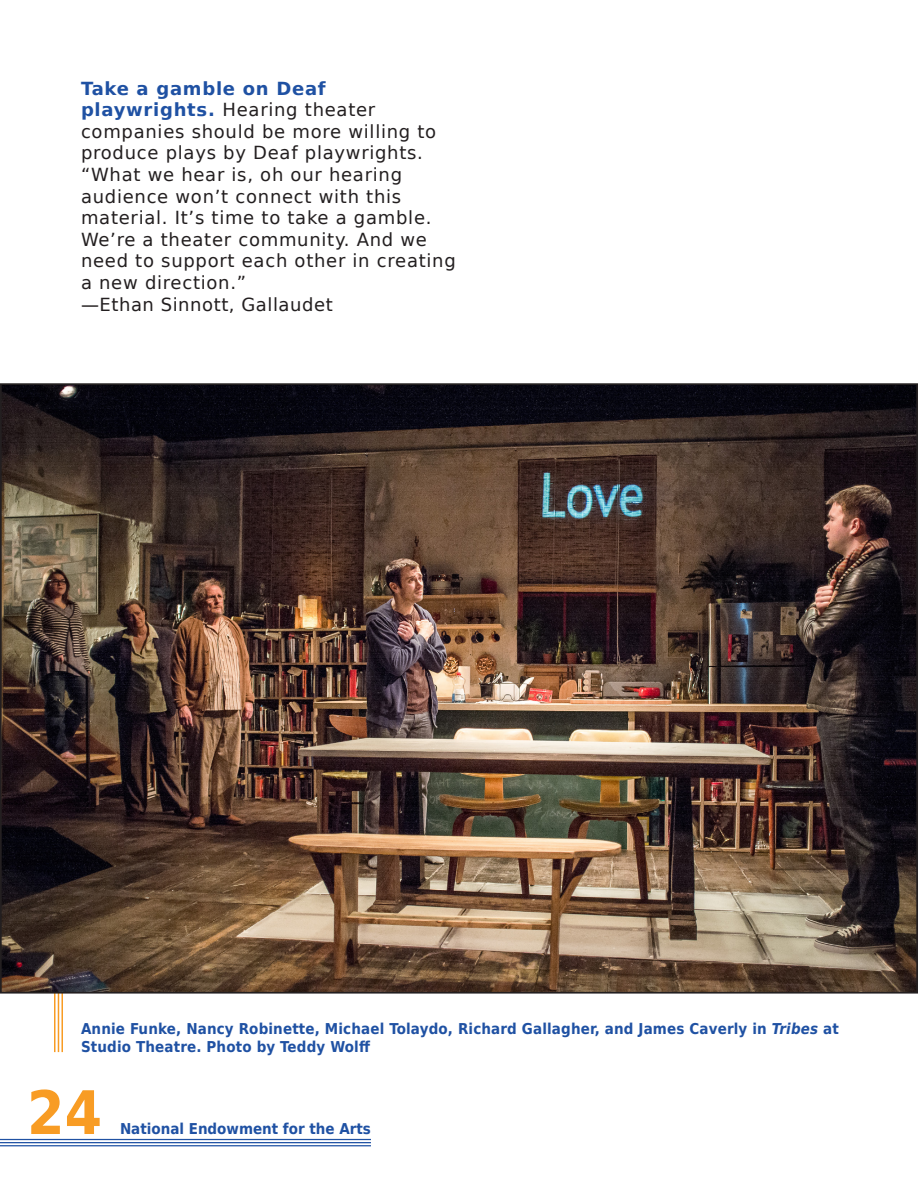
<style>
.page{position:relative;width:918px;height:1188px;background:#fff}
.page>*{position:absolute;margin:0;border:0;box-sizing:border-box;transform-origin:0 0}
.t1{font:700 60px "DejaVu Sans Condensed";color:#f89c24}
.t2{font:18px/21.6px "DejaVu Sans";letter-spacing:.04em;color:#231f20}
.t3{font:700 15px/18px "DejaVu Sans Condensed";letter-spacing:.01em;color:#1f51a3}
.s1{font-weight:700;color:#1f51a3}
.s2{font-style:italic}
</style>
<div class="page">
<hr style="left:0;top:1139px;width:371px;height:1px;background:#1f51a3">
<hr style="left:0;top:1142px;width:371px;height:1px;background:#1f51a3">
<hr style="left:0;top:1145px;width:371px;height:1px;background:#1f51a3">
<hr style="left:61px;top:953px;width:2px;height:99px;background:#f89c24">
<hr style="left:58px;top:953px;width:1px;height:99px;background:#f89c24">
<hr style="left:54px;top:953px;width:2px;height:99px;background:#f89c24">
<img style="left:3px;top:386px;width:912px;height:605px">
<p class="t2" style="left:81px;top:77px;width:376px"><span class="s1">Take a gamble on Deaf playwrights.</span> Hearing theater companies should be more willing to produce plays by Deaf playwrights. “What we hear is, oh our hearing audience won’t connect with this material. It’s time to take a gamble.<br>We’re a theater community. And we need to support each other in creating a new direction.”<br>—Ethan Sinnott, Gallaudet</p>
<p class="t3" style="left:81px;top:1019px;width:759px">Annie Funke, Nancy Robinette, Michael Tolaydo, Richard Gallagher, and James Caverly in <span class="s2">Tribes</span> at<br>Studio Theatre. Photo by Teddy Wolff</p>
<h1 class="t1" style="left:27px;top:1064px;width:77px">24</h1>
<p class="t3" style="left:120px;top:1119px;width:252px">National Endowment for the Arts</p>
</div>
